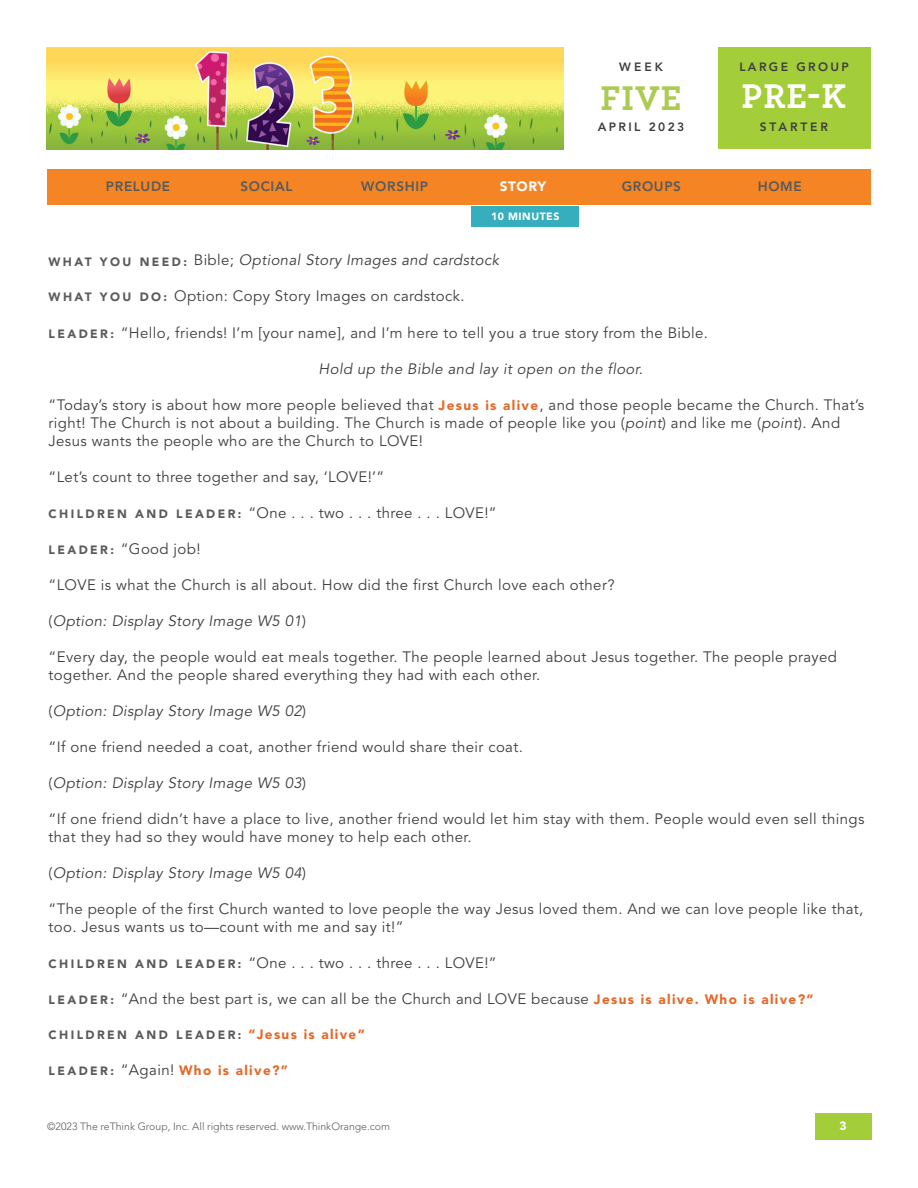
<style>
.page{position:relative;width:918px;height:1188px;background:#fff}
.page>*{position:absolute;margin:0;border:0;box-sizing:border-box;transform-origin:0 0}
.t1{font:700 36px "Archer Pro";color:#fff}
.t2{font:700 36px "Archer Pro";color:#accb53}
.t3{font:15px/18px "Avenir LT Std";letter-spacing:.025em;color:#3e3e3f}
.t4{font:italic 15px "Avenir LT Std";letter-spacing:.025em;color:#3e3e3f}
.t5{font:800 13.5px "Avenir LT Std";letter-spacing:.05em;color:#585a5c}
.t6{font:900 13.5px "Avenir LT Std";letter-spacing:.1em;color:#e46828}
.t7{font:900 13.5px "Avenir LT Std";letter-spacing:.05em;color:#fff}
.t8{font:900 12px "Avenir LT Std";letter-spacing:.2em;color:#585a5c}
.t9{font:800 12px "Avenir LT Std";letter-spacing:.2em;color:#3e3e3f}
.t10{font:800 12px "Avenir LT Std";letter-spacing:.25em;color:#3e3e3f}
.t11{font:900 12px "Avenir LT Std";color:#fff}
.t12{font:300 10.5px "Avenir LT Std";color:#585a5c}
.t13{font:900 10.5px "Avenir LT Std";letter-spacing:.05em;color:#fff}
.s1{font-weight:900;font-style:normal;font-size:12px;color:#585a5c}
.s2{font-style:normal}
.s3{font-family:"Avenir"}
.s4{font-weight:900;font-size:12px;color:#585a5c}
.s5{font-weight:900;font-size:13.5px;color:#e46828}
.s6{font-style:italic}
.s7{font-size:13.5px;color:#e46828}
.s8{font-size:12px;color:#585a5c}
.s9{font-weight:400;font-size:15px;color:#3e3e3f}
</style>
<div class="page">
<img style="left:46px;top:47px;width:518px;height:102px">
<div style="left:717px;top:47px;width:154px;height:102px;background:#a3cd39"></div>
<div style="left:471px;top:206px;width:108px;height:20px;background:#36aebd"></div>
<div style="left:47px;top:170px;width:824px;height:36px;background:#f58425"></div>
<div style="left:815px;top:1113px;width:57px;height:27px;background:#a3cd39"></div>
<p class="t9" style="left:619px;top:59px;width:45px">WEEK</p>
<p class="t9" style="left:739px;top:59px;width:111px">LARGE GROUP</p>
<h1 class="t2" style="left:601px;top:69px;width:82px">FIVE</h1>
<h1 class="t1" style="left:742px;top:68px;width:106px">PRE-K</h1>
<p class="t9" style="left:598px;top:120px;width:88px">APRIL 2023</p>
<p class="t10" style="left:760px;top:120px;width:70px">STARTER</p>
<p class="t5" style="left:106px;top:178px;width:66px">PRELUDE</p>
<p class="t5" style="left:240px;top:178px;width:54px">SOCIAL</p>
<p class="t5" style="left:361px;top:178px;width:68px">WORSHIP</p>
<p class="t7" style="left:500px;top:178px;width:48px">STORY</p>
<p class="t5" style="left:622px;top:178px;width:61px">GROUPS</p>
<p class="t5" style="left:758px;top:178px;width:46px">HOME</p>
<p class="t13" style="left:491px;top:210px;width:70px">10 MINUTES</p>
<p class="t4" style="left:49px;top:252px;width:452px"><span class="s1">W H AT Y O U N E E D :</span> <span class="s2">Bible;</span> Optional Story Images <span class="s3">and cardstock</span></p>
<p class="t3" style="left:49px;top:288px;width:418px"><span class="s4">W H AT Y O U D O :</span> Option: Copy Story Images on cardstock.</p>
<p class="t3" style="left:49px;top:324px;width:661px"><span class="s4">L E A D E R :</span> “Hello, friends! I’m [your name], and I’m here to tell you a true story from the Bible.</p>
<p class="t4" style="left:319px;top:360px;width:326px">Hold up the Bible and lay it open on the floor.</p>
<p class="t3" style="left:49px;top:396px;width:817px">“Today’s story is about how more people believed that <span class="s5">Jesus is alive</span>, and those people became the Church. That’s right! The Church is not about a building. The Church is made of people like you (<span class="s6">point</span>) and like me (<span class="s6">point</span>). And<br>Jesus wants the people who are the Church to LOVE!</p>
<p class="t3" style="left:49px;top:468px;width:337px">“Let’s count to three together and say, ‘LOVE!’”</p>
<p class="t3" style="left:49px;top:504px;width:450px"><span class="s4">CHILDREN AND LEADER:</span> “One . . . two . . . three . . . LOVE!”</p>
<p class="t3" style="left:49px;top:540px;width:154px"><span class="s4">L E A D E R :</span> “Good job!</p>
<p class="t3" style="left:49px;top:576px;width:568px">“LOVE is what the Church is all about. How did the first Church love each other?</p>
<p class="t4" style="left:49px;top:612px;width:259px"><span class="s2">(</span>Option: Display Story Image W5 01<span class="s2">)</span></p>
<p class="t3" style="left:49px;top:648px;width:790px">“Every day, the people would eat meals together. The people learned about Jesus together. The people prayed together. And the people shared everything they had with each other.</p>
<p class="t4" style="left:49px;top:702px;width:259px"><span class="s2">(</span>Option: Display Story Image W5 02<span class="s2">)</span></p>
<p class="t3" style="left:49px;top:738px;width:476px">“If one friend needed a coat, another friend would share their coat.</p>
<p class="t4" style="left:49px;top:774px;width:259px"><span class="s2">(</span>Option: Display Story Image W5 03<span class="s2">)</span></p>
<p class="t3" style="left:49px;top:810px;width:817px">“If one friend didn’t have a place to live, another friend would let him stay with them. People would even sell things that they had so they would have money to help each other.</p>
<p class="t4" style="left:49px;top:864px;width:259px"><span class="s2">(</span>Option: Display Story Image W5 04<span class="s2">)</span></p>
<p class="t3" style="left:49px;top:900px;width:816px">“The people of the first Church wanted to love people the way Jesus loved them. And we can love people like that, too. Jesus wants us to—count with me and say it!”</p>
<p class="t3" style="left:49px;top:954px;width:450px"><span class="s4">CHILDREN AND LEADER:</span> “One . . . two . . . three . . . LOVE!”</p>
<p class="t3" style="left:49px;top:990px;width:766px"><span class="s4">L E A D E R :</span> “And the best part is, we can all be the Church and LOVE because <span class="s5">Jesus is alive. Who is alive?”</span></p>
<p class="t8" style="left:49px;top:1028px;width:318px">CHILDREN AND LEADER: <span class="s7">“Jesus is alive”</span></p>
<p class="t6" style="left:49px;top:1063px;width:241px"><span class="s8">LEADER:</span> <span class="s9">“Again!</span> Who is alive?”</p>
<p class="t12" style="left:47px;top:1120px;width:344px">©2023 The reThink Group, Inc. All rights reserved. www.ThinkOrange.com</p>
<p class="t11" style="left:840px;top:1118px;width:9px">3</p>
</div>
